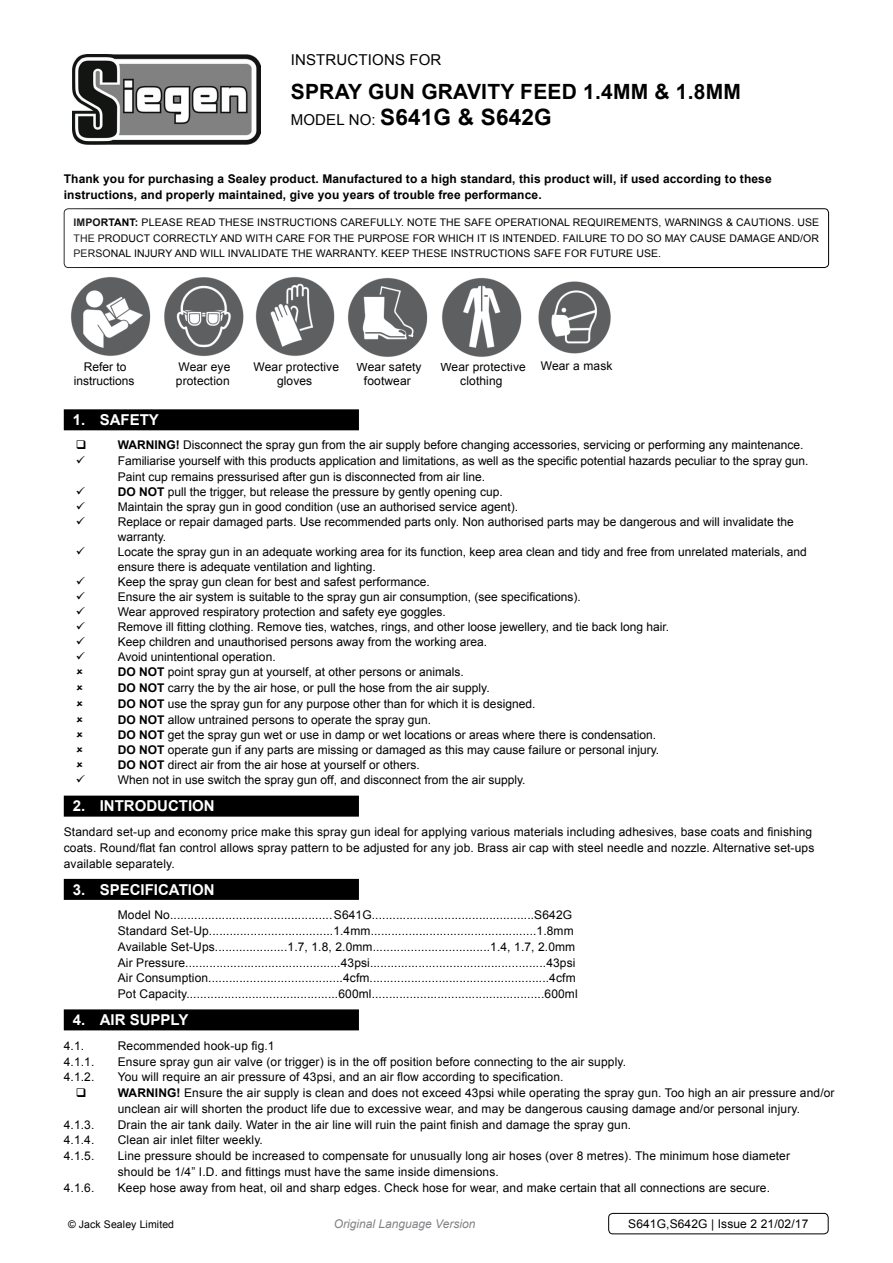
<style>
.page{position:relative;width:893px;height:1263px;background:#fff}
.page>*{position:absolute;margin:0;border:0;box-sizing:border-box;transform-origin:0 0}
.t1{font:700 22.5px "Arial";letter-spacing:.01em;color:#000}
.t2{font:700 21px "Arial";letter-spacing:.01em;color:#000}
.t3{font:700 15px "Arial";color:#fff}
.t4{font:15px "Arial";letter-spacing:.01em;color:#000}
.t5{font:12px/15.3px "Arial";letter-spacing:.01em;color:#000}
.t6{font:700 12px/15.8px "Arial";letter-spacing:.01em;color:#000}
.t7{font:italic 12px "Arial";color:#808285}
.t8{font:10.5px/15.8px "Arial";letter-spacing:.01em;color:#000;text-align:justify}
.s1{font-weight:400;font-size:15px}
.s2{font-weight:700}
</style>
<div class="page">
<img style="left:73px;top:54px;width:187px;height:90px">
<div style="left:64px;top:208px;width:765px;height:60px;border:1px solid #000;border-radius:4px"></div>
<div style="left:64px;top:409px;width:295px;height:21px;background:#000"></div>
<div style="left:64px;top:796px;width:295px;height:21px;background:#000"></div>
<div style="left:64px;top:879px;width:295px;height:21px;background:#000"></div>
<div style="left:64px;top:1009px;width:295px;height:21px;background:#000"></div>
<div style="left:608px;top:1213px;width:220px;height:21px;border:1px solid #000;border-radius:4px"></div>
<img style="left:71px;top:277px;width:80px;height:79px">
<img style="left:164px;top:277px;width:80px;height:79px">
<img style="left:255px;top:277px;width:80px;height:79px">
<img style="left:538px;top:281px;width:73px;height:73px">
<img style="left:348px;top:278px;width:80px;height:79px">
<img style="left:442px;top:278px;width:80px;height:79px">
<p class="t4" style="left:291px;top:50px;width:152px">instructions for</p>
<h2 class="t2" style="left:291px;top:78px;width:452px">spray gun gravity feed 1.4mm &amp; 1.8mm</h2>
<h1 class="t1" style="left:291px;top:102px;width:260px"><span class="s1">model no:</span> S641G &amp; S642G</h1>
<p class="t6" style="left:64px;top:171px;width:709px">Thank you for purchasing a Sealey product. Manufactured to a high standard, this product will, if used according to these instructions, and properly maintained, give you years of trouble free performance.</p>
<p class="t8" style="left:74px;top:214px;width:747px"><span class="s2">IMPORTANT:</span> PLEASE READ THESE INSTRUCTIONS CAREFULLY. NOTE THE SAFE OPERATIONAL REQUIREMENTS, WARNINGS &amp; CAUTIONS. USE THE PRODUCT CORRECTLY AND WITH CARE FOR THE PURPOSE FOR WHICH IT IS INTENDED. FAILURE TO DO SO MAY CAUSE DAMAGE AND/OR PERSONAL INJURY AND WILL INVALIDATE THE WARRANTY. KEEP THESE INSTRUCTIONS SAFE FOR FUTURE USE.</p>
<p class="t5" style="left:74px;top:359px;width:62px;line-height:14.4px;text-align:center">Refer to instructions</p>
<p class="t5" style="left:176px;top:359px;width:56px;line-height:14.4px">Wear eye protection</p>
<p class="t5" style="left:254px;top:359px;width:87px;line-height:14.4px;text-align:center">Wear protective gloves</p>
<p class="t5" style="left:357px;top:360px;width:67px;line-height:14.4px;text-align:center">Wear safety footwear</p>
<p class="t5" style="left:440px;top:360px;width:87px;line-height:14.4px;text-align:center">Wear protective clothing</p>
<p class="t5" style="left:541px;top:359px;width:73px">Wear a mask</p>
<p class="t3" style="left:73px;top:410px;width:88px">1. safety</p>
<p class="t6" style="left:118px;top:437px;width:20px">WARNING</p>
<p class="t5" style="left:118px;top:437px;width:692px;text-indent:58px"><span class="s2">!</span> Disconnect the spray gun from the air supply before changing accessories, servicing or performing any maintenance.<br>Familiarise yourself with this products application and limitations, as well as the specific potential hazards peculiar to the spray gun.<br>Paint cup remains pressurised after gun is disconnected from air line.<br><span class="s2">DO NOT</span> pull the trigger, but release the pressure by gently opening cup.<br>Maintain the spray gun in good condition (use an authorised service agent).<br>Replace or repair damaged parts. Use recommended parts only. Non authorised parts may be dangerous and will invalidate the warranty.<br>Locate the spray gun in an adequate working area for its function, keep area clean and tidy and free from unrelated materials, and ensure there is adequate ventilation and lighting.<br>Keep the spray gun clean for best and safest performance.<br>Ensure the air system is suitable to the spray gun air consumption, (see specifications).<br>Wear approved respiratory protection and safety eye goggles.<br>Remove ill fitting clothing. Remove ties, watches, rings, and other loose jewellery, and tie back long hair.<br>Keep children and unauthorised persons away from the working area.<br>Avoid unintentional operation.<br><span class="s2">DO NOT</span> point spray gun at yourself, at other persons or animals.<br><span class="s2">DO NOT</span> carry the by the air hose, or pull the hose from the air supply.<br><span class="s2">DO NOT</span> use the spray gun for any purpose other than for which it is designed.<br><span class="s2">DO NOT</span> allow untrained persons to operate the spray gun.<br><span class="s2">DO NOT</span> get the spray gun wet or use in damp or wet locations or areas where there is condensation.<br><span class="s2">DO NOT</span> operate gun if any parts are missing or damaged as this may cause failure or personal injury.<br><span class="s2">DO NOT</span> direct air from the air hose at yourself or others.<br>When not in use switch the spray gun off, and disconnect from the air supply.</p>
<p class="t3" style="left:73px;top:796px;width:143px">2. introduction</p>
<p class="t5" style="left:64px;top:824px;width:752px;line-height:15.8px">Standard set-up and economy price make this spray gun ideal for applying various materials including adhesives, base coats and finishing coats. Round/flat fan control allows spray pattern to be adjusted for any job. Brass air cap with steel needle and nozzle. Alternative set-ups available separately.</p>
<p class="t3" style="left:73px;top:879px;width:143px">3. specification</p>
<p class="t5" style="left:64px;top:908px;width:33px">M</p>
<p class="t5" style="left:128px;top:908px;width:446px">odel No............................................... S641G...............................................S642G</p>
<p class="t5" style="left:64px;top:923px;width:32px">S</p>
<p class="t5" style="left:118px;top:923px;width:461px;line-height:15.8px;text-align:center">tandard Set-Up....................................1.4mm................................................1.8mm Available Set-Ups.....................1.7, 1.8, 2.0mm..................................1.4, 1.7, 2.0mm Air Pressure.............................................43psi...................................................43psi Air Consumption.......................................4cfm....................................................4cfm Pot Capacity............................................600ml..................................................600ml</p>
<p class="t3" style="left:73px;top:1010px;width:117px">4. air supply</p>
<p class="t5" style="left:64px;top:1038px;width:22px">4.1.</p>
<p class="t5" style="left:118px;top:1038px;width:158px">Recommended hook-up fig.1</p>
<p class="t5" style="left:64px;top:1054px;width:43px">4.1.1. E</p>
<p class="t5" style="left:126px;top:1054px;width:502px">nsure spray gun air valve (or trigger) is in the off position before connecting to the air supply.</p>
<p class="t5" style="left:64px;top:1070px;width:32px">4.1.2.</p>
<p class="t5" style="left:118px;top:1070px;width:447px">You will require an air pressure of 43psi, and an air flow according to specification.</p>
<p class="t6" style="left:118px;top:1085px;width:20px">WARNING</p>
<p class="t5" style="left:118px;top:1085px;width:718px;line-height:15.8px;text-indent:59px"><span class="s2">!</span> Ensure the air supply is clean and does not exceed 43psi while operating the spray gun. Too high an air pressure and/or unclean air will shorten the product life due to excessive wear, and may be dangerous causing damage and/or personal injury.</p>
<p class="t5" style="left:64px;top:1117px;width:32px">4.1.3.</p>
<p class="t5" style="left:118px;top:1117px;width:515px">Drain the air tank daily. Water in the air line will ruin the paint finish and damage the spray gun.</p>
<p class="t5" style="left:64px;top:1133px;width:32px">4.1.4.</p>
<p class="t5" style="left:118px;top:1133px;width:147px">Clean air inlet filter weekly.</p>
<p class="t5" style="left:64px;top:1148px;width:43px">4.1.5. L</p>
<p class="t5" style="left:118px;top:1148px;width:674px;line-height:15.8px;text-indent:7px">ine pressure should be increased to compensate for unusually long air hoses (over 8 metres). The minimum hose diameter should be 1/4” I.D. and fittings must have the same inside dimensions.</p>
<p class="t5" style="left:64px;top:1180px;width:32px">4.1.6.</p>
<p class="t5" style="left:118px;top:1180px;width:654px">Keep hose away from heat, oil and sharp edges. Check hose for wear, and make certain that all connections are secure.</p>
<p class="t8" style="left:68px;top:1217px;width:108px">© Jack Sealey Limited</p>
<p class="t7" style="left:334px;top:1216px;width:143px">Original Language Version</p>
<p class="t5" style="left:628px;top:1216px;width:182px">S641G,S642G | Issue 2 21/02/17</p>
</div>
